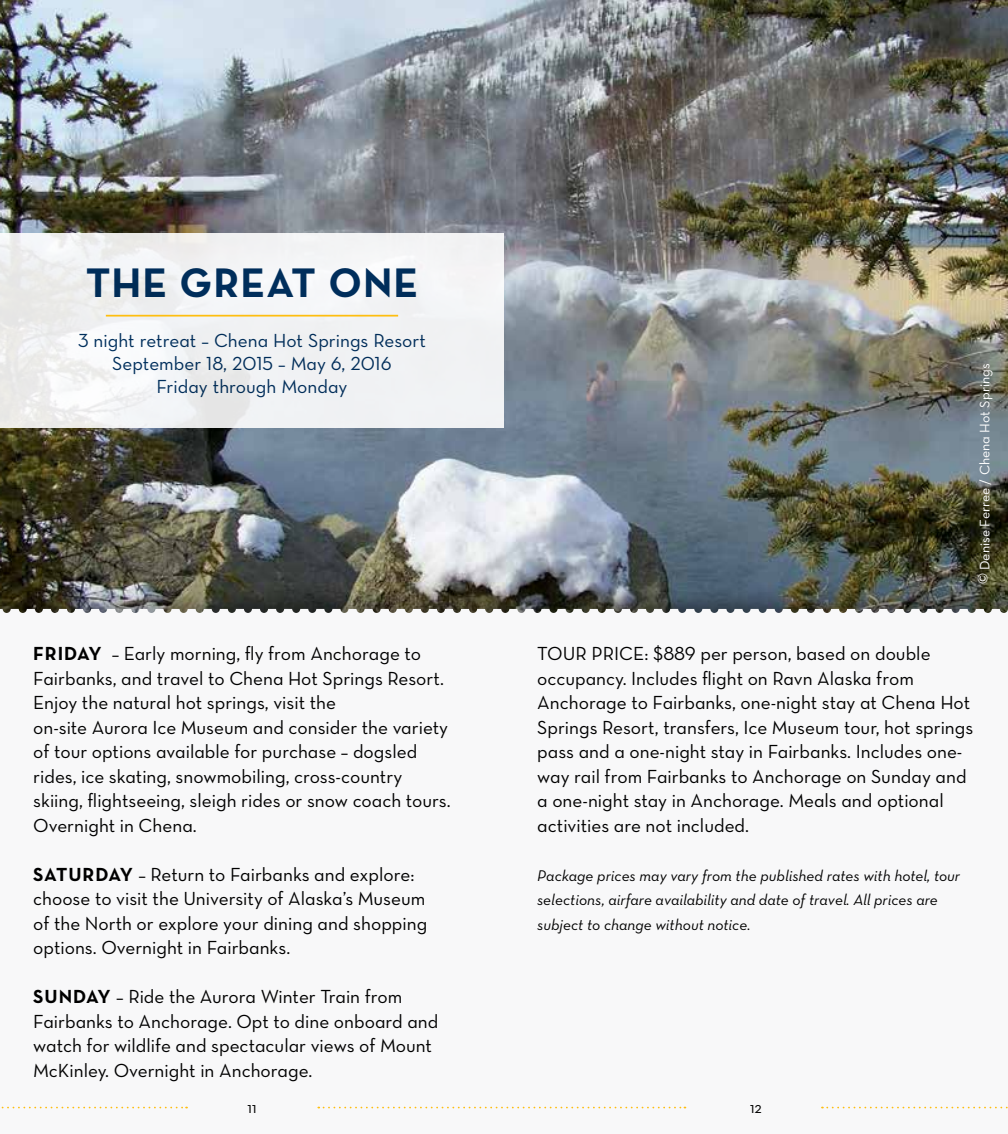
<style>
.page{position:relative;width:1008px;height:1134px;background:#fff}
.page>*{position:absolute;margin:0;border:0;box-sizing:border-box;transform-origin:0 0}
.t1{font:42px "Neutra Text Bold Alt";letter-spacing:.025em;color:#00305e}
.t2{font:19.25px/24.5px "Neutra Text Book Alt";color:#000}
.t3{font:19.25px/23.1px "Neutra Text Book Alt";color:#00305e;text-align:center}
.t4{font:15.75px/24.5px "Neutra Text Book Italic Alt";color:#000}
.t5{font:15.75px "Neutra Text";color:#000}
.t6{font:14px "Neutra Text Book Alt";color:#fff}
.s1{font-family:"Neutra Text Bold Alt"}
</style>
<div class="page">
<img style="left:0;top:0;width:1008px;height:584px">
<div style="left:0;top:584px;width:1008px;height:550px;background:#000;opacity:.4"></div>
<svg style="left:0;top:609px;width:1008px;height:525px"></svg>
<div style="left:0;top:233px;width:504px;height:195px;background:linear-gradient(to right,#eff0f0,#f3f4f6)"></div>
<hr style="left:106px;top:315px;width:292px;height:2px;background:#febe10">
<svg style="left:0;top:1107px;width:187px;height:1px"></svg>
<svg style="left:318px;top:1107px;width:367px;height:1px"></svg>
<svg style="left:822px;top:1107px;width:186px;height:1px"></svg>
<h1 class="t1" style="left:85px;top:256px;width:335px">THE GREAT ONE</h1>
<p class="t3" style="left:78px;top:329px;width:349px">3 night retreat – Chena Hot Springs Resort<br>September 18, 2015 – May 6, 2016<br>Friday through Monday</p>
<p class="t2" style="left:33px;top:641px;width:419px"><span class="s1">FRIDAY</span> – Early morning, fly from Anchorage to Fairbanks, and travel to Chena Hot Springs Resort.<br>Enjoy the natural hot springs, visit the<br>on-site Aurora Ice Museum and consider the variety of tour options available for purchase – dogsled rides, ice skating, snowmobiling, cross-country skiing, flightseeing, sleigh rides or snow coach tours.<br>Overnight in Chena.</p>
<p class="t2" style="left:33px;top:862px;width:396px"><span class="s1">SATURDAY</span> – Return to Fairbanks and explore: choose to visit the University of Alaska’s Museum of the North or explore your dining and shopping options. Overnight in Fairbanks.</p>
<p class="t2" style="left:33px;top:984px;width:407px"><span class="s1">SUNDAY</span> – Ride the Aurora Winter Train from Fairbanks to Anchorage. Opt to dine onboard and watch for wildlife and spectacular views of Mount McKinley. Overnight in Anchorage.</p>
<p class="t6" style="left:976px;top:584px;width:222px;rotate:-90deg">© Denise Ferree / Chena Hot Springs</p>
<p class="t2" style="left:537px;top:641px;width:438px">TOUR PRICE: $889 per person, based on double occupancy. Includes flight on Ravn Alaska from Anchorage to Fairbanks, one-night stay at Chena Hot Springs Resort, transfers, Ice Museum tour, hot springs pass and a one-night stay in Fairbanks. Includes one&shy;way rail from Fairbanks to Anchorage on Sunday and a one-night stay in Anchorage. Meals and optional activities are not included.</p>
<p class="t4" style="left:537px;top:863px;width:424px">Package prices may vary from the published rates with hotel, tour selections, airfare availability and date of travel. All prices are subject to change without notice.</p>
<p class="t5" style="left:248px;top:1098px;width:10px">11</p>
<p class="t5" style="left:750px;top:1098px;width:13px">12</p>
</div>
